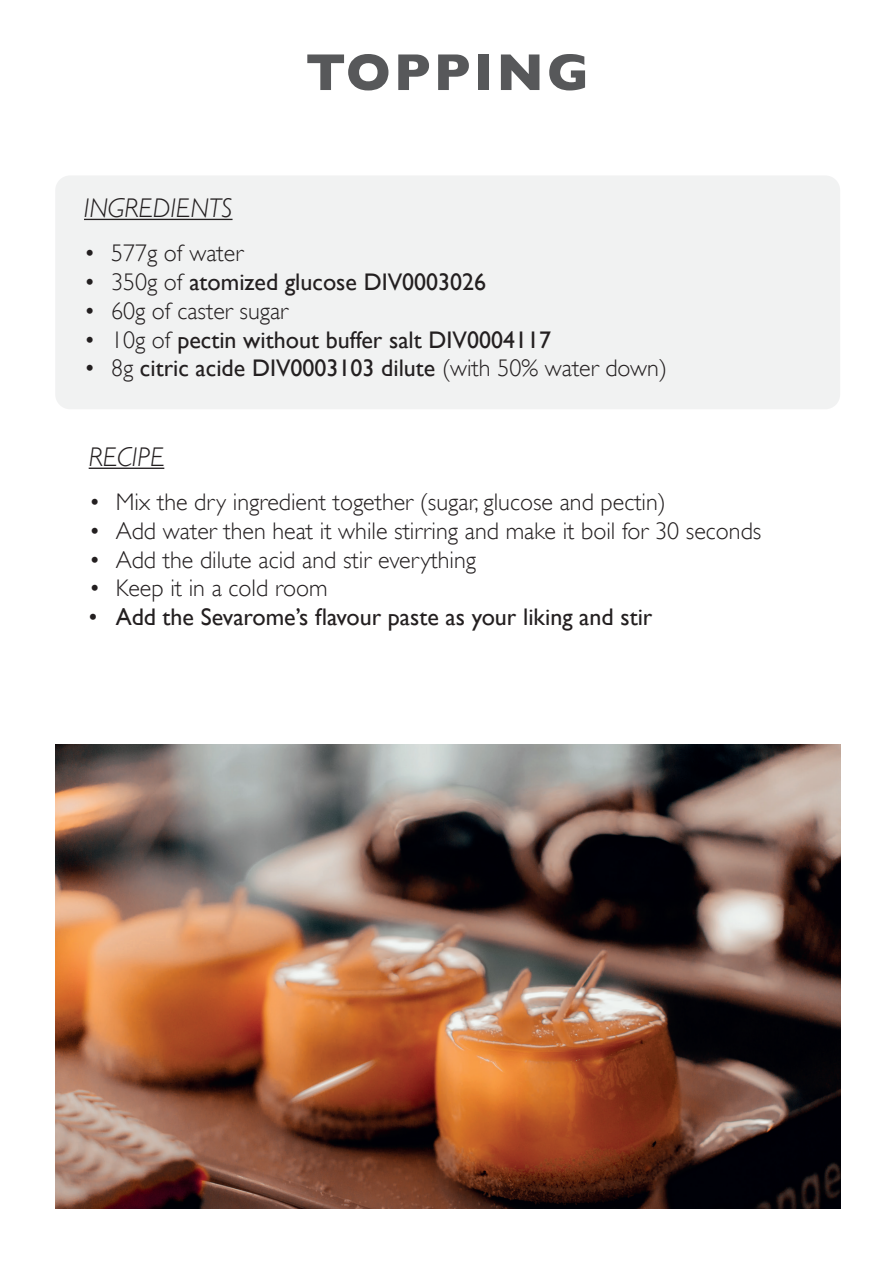
<style>
.page{position:relative;width:893px;height:1263px;background:#fff}
.page>*{position:absolute;margin:0;border:0;box-sizing:border-box;transform-origin:0 0}
.t1{font:700 52.5px "Gill Sans";letter-spacing:.06em;color:#57585a}
.t2{font:italic 300 27px "Gill Sans";color:#231f20}
.t3{font:300 24px "Gill Sans";color:#231f20}
.t4{font:24px "Gill Sans";color:#231f20}
.s1{font-weight:300}
</style>
<div class="page">
<div style="left:55px;top:175px;width:785px;height:234px;background:#f1f2f2;border-radius:15px"></div>
<hr style="left:84px;top:219px;width:149px;height:1px;background:#231f20">
<hr style="left:89px;top:468px;width:75px;height:1px;background:#231f20">
<img style="left:56px;top:744px;width:784px;height:465px">
<h1 class="t1" style="left:306px;top:42px;width:285px">TOPPING</h1>
<p class="t2" style="left:84px;top:193px;width:150px">INGREDIENTS</p>
<p class="t3" style="left:84px;top:239px;width:161px">• 577g of water</p>
<p class="t4" style="left:84px;top:268px;width:404px"><span class="s1">• 350g of</span> atomized glucose DIV0003026</p>
<p class="t3" style="left:84px;top:297px;width:206px">• 60g of caster sugar</p>
<p class="t4" style="left:84px;top:325px;width:469px"><span class="s1">• 10g of</span> pectin without buffer salt DIV0004117</p>
<p class="t4" style="left:84px;top:354px;width:584px"><span class="s1">• 8g</span> citric acide DIV0003103 dilute <span class="s1">(with 50% water down)</span></p>
<p class="t2" style="left:89px;top:442px;width:77px">RECIPE</p>
<p class="t3" style="left:89px;top:488px;width:579px">• Mix the dry ingredient together (sugar, glucose and pectin)</p>
<p class="t3" style="left:89px;top:517px;width:674px">• Add water then heat it while stirring and make it boil for 30 seconds</p>
<p class="t3" style="left:89px;top:546px;width:389px">• Add the dilute acid and stir everything</p>
<p class="t3" style="left:89px;top:575px;width:240px">• Keep it in a cold room</p>
<p class="t4" style="left:89px;top:603px;width:565px">• Add the Sevarome’s flavour paste as your liking and stir</p>
</div>
